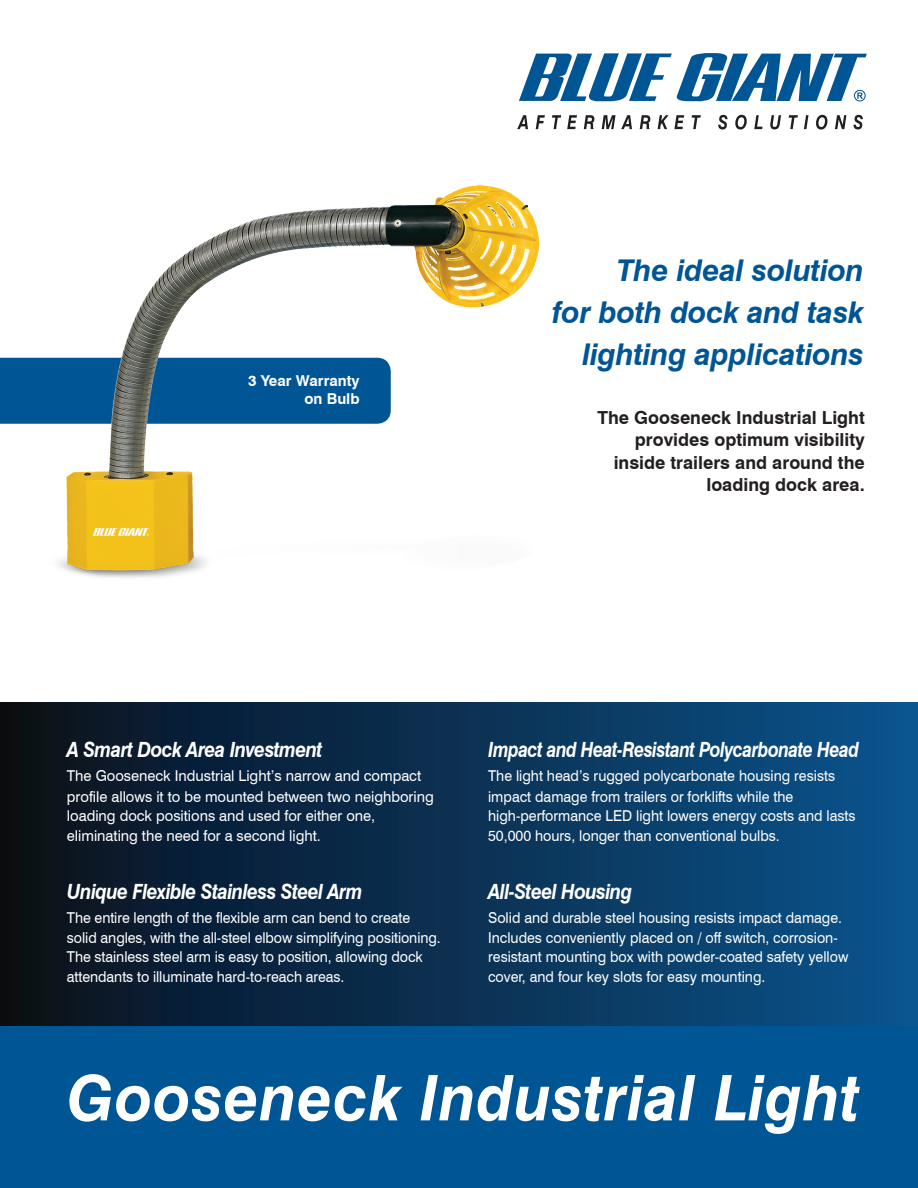
<style>
.page{position:relative;width:918px;height:1188px;background:#fff}
.page>*{position:absolute;margin:0;border:0;box-sizing:border-box;transform-origin:0 0}
.t1{font:italic 700 63px "Swiss 721 BT";letter-spacing:.01em;color:#fff}
.t2{font:italic 700 30px/42px "Swiss 721 BT";letter-spacing:-.01em;color:#005595;text-align:right}
.t3{font:italic 700 21px "Swiss 721 BT";letter-spacing:-.03em;color:#fff;scale:.9 1}
.t4{font:italic 700 21px "Swiss 721 BT";letter-spacing:-.03em;color:#fff;scale:.84 1}
.t5{font:700 18px/22.5px "Swiss 721 BT";color:#231f20;text-align:right}
.t6{font:15px/19.5px "Swiss 721 BT";color:#fff;scale:.95 1}
.t7{font:15px/21px "Swiss 721 BT";color:#fff}
.t8{font:700 15px/18px "Swiss 721 BT";color:#fff;text-align:right}
</style>
<div class="page">
<div style="left:0;top:702px;width:918px;height:486px;background:linear-gradient(to right,#0a0f1a,#0a538d)"></div>
<svg style="left:517px;top:115px;width:11px;height:14px"></svg>
<svg style="left:536px;top:115px;width:9px;height:14px"></svg>
<svg style="left:552px;top:115px;width:9px;height:14px"></svg>
<svg style="left:567px;top:115px;width:10px;height:14px"></svg>
<svg style="left:584px;top:115px;width:10px;height:14px"></svg>
<svg style="left:602px;top:115px;width:30px;height:14px"></svg>
<svg style="left:640px;top:115px;width:10px;height:14px"></svg>
<svg style="left:658px;top:115px;width:26px;height:14px"></svg>
<svg style="left:692px;top:115px;width:9px;height:14px"></svg>
<svg style="left:718px;top:115px;width:10px;height:15px"></svg>
<svg style="left:735px;top:115px;width:12px;height:15px"></svg>
<svg style="left:754px;top:115px;width:9px;height:14px"></svg>
<svg style="left:770px;top:115px;width:11px;height:14px"></svg>
<svg style="left:789px;top:115px;width:9px;height:14px"></svg>
<svg style="left:804px;top:115px;width:5px;height:14px"></svg>
<svg style="left:816px;top:115px;width:11px;height:15px"></svg>
<svg style="left:835px;top:115px;width:11px;height:14px"></svg>
<svg style="left:854px;top:115px;width:9px;height:15px"></svg>
<svg style="left:519px;top:53px;width:348px;height:48px"></svg>
<div style="left:0;top:1026px;width:918px;height:162px;background:#005595"></div>
<div style="left:0;top:358px;width:40px;height:66px;background:#005595"></div>
<img style="left:40px;top:184px;width:500px;height:394px">
<p class="t8" style="left:248px;top:372px;width:113px">3 Year Warranty on Bulb</p>
<h2 class="t2" style="left:553px;top:249px;width:313px">The ideal solution<br>for both dock and task lighting applications</h2>
<p class="t5" style="left:597px;top:406px;width:269px">The Gooseneck Industrial Light provides optimum visibility inside trailers and around the loading dock area.</p>
<h3 class="t3" style="left:67px;top:737px;width:286px">A Smart Dock Area Investment</h3>
<p class="t7" style="left:67px;top:765px;width:368px">The Gooseneck Industrial Light’s narrow and compact profile allows it to be mounted between two neighboring</p>
<p class="t7" style="left:67px;top:806px;width:310px;line-height:19.5px">loading dock positions and used for either one, eliminating the need for a second light.</p>
<h3 class="t3" style="left:67px;top:879px;width:330px">Unique Flexible Stainless Steel Arm</h3>
<p class="t6" style="left:67px;top:908px;width:395px">The entire length of the flexible arm can bend to create solid angles, with the all-steel elbow simplifying positioning.<br>The stainless steel arm is easy to position, allowing dock attendants to illuminate hard-to-reach areas.</p>
<h3 class="t4" style="left:488px;top:737px;width:443px">Impact and Heat-Resistant Polycarbonate Head</h3>
<p class="t6" style="left:488px;top:765px;width:367px;line-height:21px">The light head’s rugged polycarbonate housing resists impact damage from trailers or forklifts while the</p>
<p class="t6" style="left:488px;top:806px;width:388px">high-performance LED light lowers energy costs and lasts<br>50,000 hours, longer than conventional bulbs.</p>
<h3 class="t3" style="left:488px;top:879px;width:162px">All-Steel Housing</h3>
<p class="t6" style="left:488px;top:908px;width:381px">Solid and durable steel housing resists impact damage.<br>Includes conveniently placed on / off switch, corrosion&shy;resistant mounting box with powder-coated safety yellow cover, and four key slots for easy mounting.</p>
<h1 class="t1" style="left:67px;top:1060px;width:794px">Gooseneck Industrial Light</h1>
</div>
